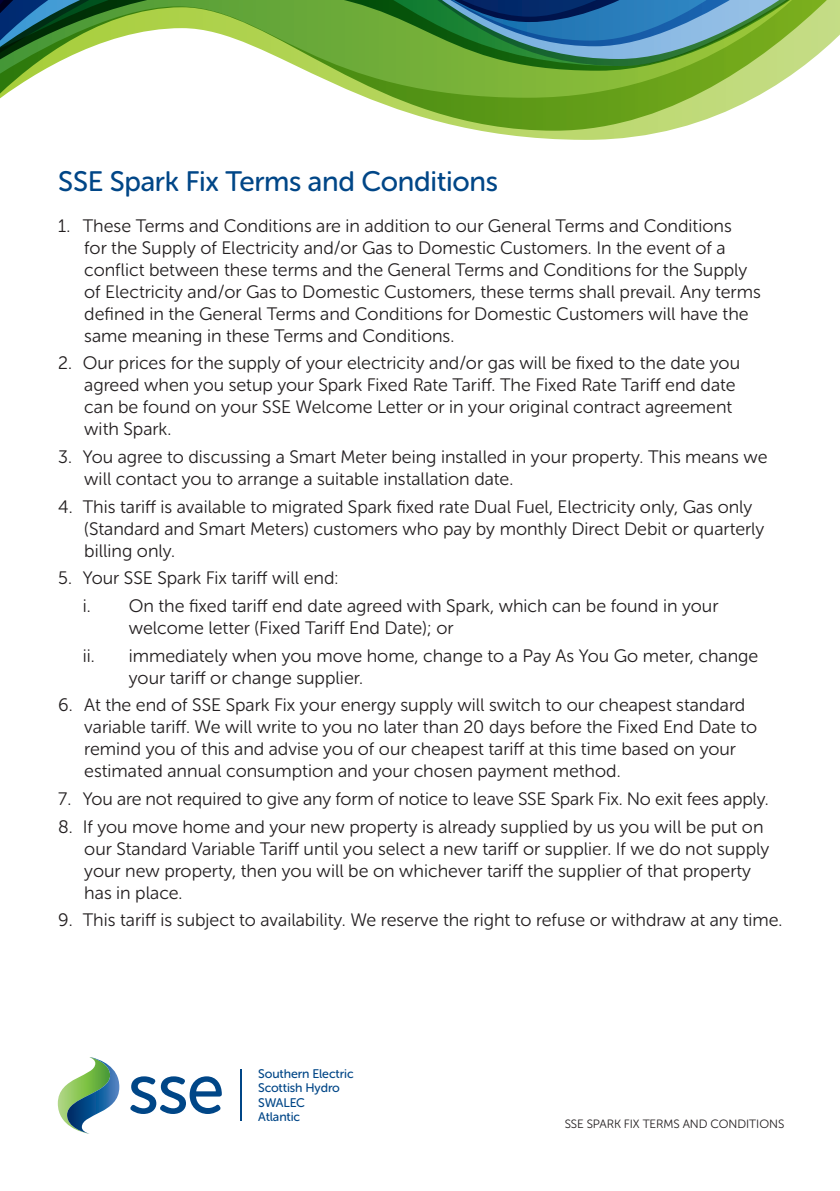
<style>
.page{position:relative;width:840px;height:1191px;background:#fff}
.page>*{position:absolute;margin:0;border:0;box-sizing:border-box;transform-origin:0 0}
.t1{font:28px "Museo Sans Rounded 500";letter-spacing:-.01em;color:#004687}
.t2{font:18px/22px "Museo Sans Rounded 300";color:#231f20}
.t3{font:12.4px/14.4px "Museo Sans Rounded 500";letter-spacing:-.01em;color:#004687}
.t4{font:12px "Museo Sans Rounded 300";letter-spacing:-.005em;color:#231f20}
</style>
<div class="page">
<svg style="left:58px;top:1057px;width:61px;height:76px"></svg>
<svg style="left:130px;top:1076px;width:92px;height:38px"></svg>
<hr style="left:240px;top:1069px;width:1px;height:52px;background:#004687">
<svg style="left:482px;top:131px;width:184px;height:9px"></svg>
<svg style="left:0;top:0;width:839px;height:131px"></svg>
<svg style="left:0;top:0;width:813px;height:71px"></svg>
<svg style="left:414px;top:0;width:399px;height:66px;background:#4e8c74"></svg>
<svg style="left:0;top:0;width:122px;height:64px;background:#54875c"></svg>
<h1 class="t1" style="left:58px;top:166px;width:441px">SSE Spark Fix Terms and Conditions</h1>
<p class="t2" style="left:84px;top:214px;width:677px;text-indent:-26px">1. These Terms and Conditions are in addition to our General Terms and Conditions<br>for the Supply of Electricity and/or Gas to Domestic Customers. In the event of a conflict between these terms and the General Terms and Conditions for the Supply of Electricity and/or Gas to Domestic Customers, these terms shall prevail. Any terms defined in the General Terms and Conditions for Domestic Customers will have the same meaning in these Terms and Conditions.</p>
<p class="t2" style="left:84px;top:352px;width:657px;text-indent:-26px">2. Our prices for the supply of your electricity and/or gas will be fixed to the date you agreed when you setup your Spark Fixed Rate Tariff. The Fixed Rate Tariff end date can be found on your SSE Welcome Letter or in your original contract agreement with Spark.</p>
<p class="t2" style="left:84px;top:446px;width:684px;text-indent:-26px">3. You agree to discussing a Smart Meter being installed in your property. This means we will contact you to arrange a suitable installation date.</p>
<p class="t2" style="left:84px;top:495px;width:681px;text-indent:-26px">4. This tariff is available to migrated Spark fixed rate Dual Fuel, Electricity only, Gas only (Standard and Smart Meters) customers who pay by monthly Direct Debit or quarterly billing only.</p>
<p class="t2" style="left:83px;top:564px;width:637px;line-height:27.6px;text-indent:-24px">5. Your SSE Spark Fix tariff will end:<br>i. On the fixed tariff end date agreed with Spark, which can be found in your</p>
<p class="t2" style="left:83px;top:614px;width:676px;line-height:27.6px;text-indent:46px">welcome letter (Fixed Tariff End Date); or<br>ii. immediately when you move home, change to a Pay As You Go meter, change</p>
<p class="t2" style="left:129px;top:666px;width:236px">your tariff or change supplier.</p>
<p class="t2" style="left:84px;top:694px;width:674px;text-indent:-26px">6. At the end of SSE Spark Fix your energy supply will switch to our cheapest standard variable tariff. We will write to you no later than 20 days before the Fixed End Date to remind you of this and advise you of our cheapest tariff at this time based on your estimated annual consumption and your chosen payment method.</p>
<p class="t2" style="left:58px;top:788px;width:711px">7. You are not required to give any form of notice to leave SSE Spark Fix. No exit fees apply.</p>
<p class="t2" style="left:84px;top:815px;width:686px;text-indent:-26px">8. If you move home and your new property is already supplied by us you will be put on our Standard Variable Tariff until you select a new tariff or supplier. If we do not supply your new property, then you will be on whichever tariff the supplier of that property has in place.</p>
<p class="t2" style="left:58px;top:909px;width:725px">9. This tariff is subject to availability. We reserve the right to refuse or withdraw at any time.</p>
<p class="t3" style="left:258px;top:1066px;width:97px">Southern Electric<br>Scottish Hydro<br>SWALEC<br>Atlantic</p>
<p class="t4" style="left:564px;top:1117px;width:93px">SSE Spark Fix Terms</p>
<p class="t4" style="left:682px;top:1117px;width:10px">and</p>
<p class="t4" style="left:710px;top:1117px;width:17px">Conditions</p>
</div>
